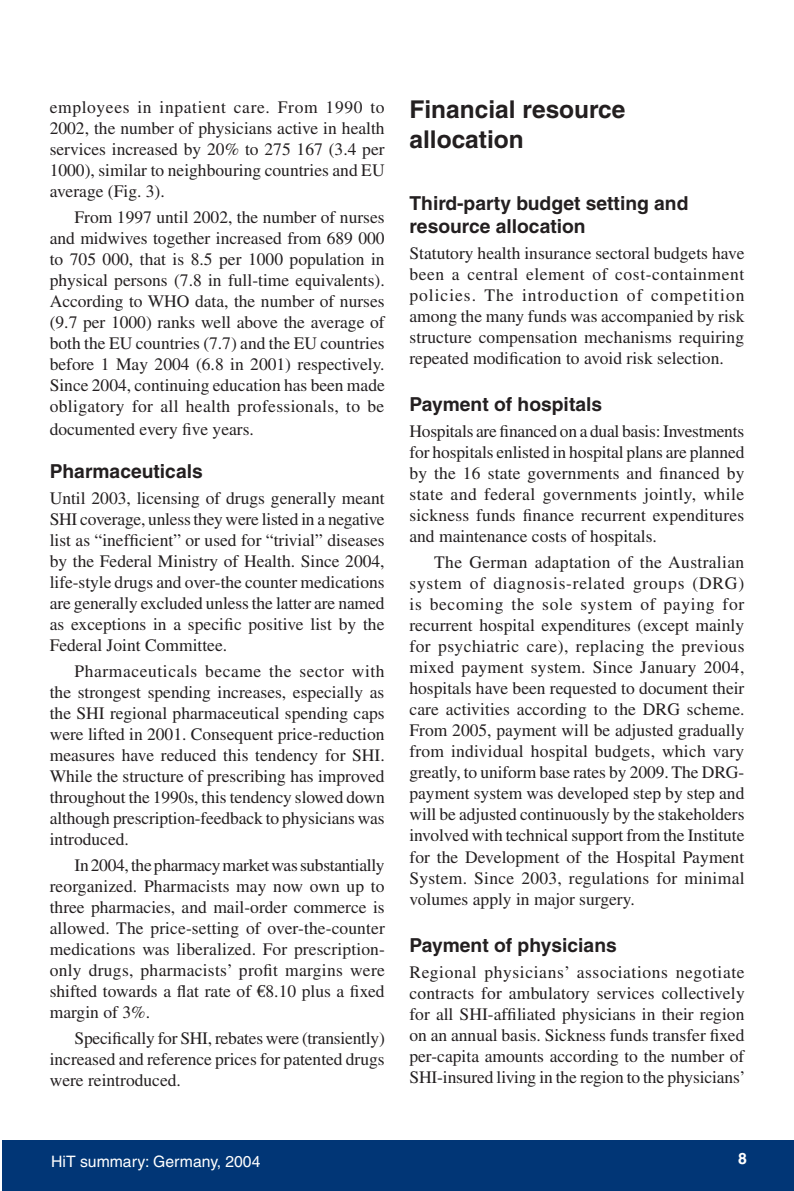
<style>
.page{position:relative;width:794px;height:1191px;background:#fff}
.page>*{position:absolute;margin:0;border:0;box-sizing:border-box;transform-origin:0 0}
.t1{font:700 24.5px/29.4px "Helvetica";color:#231f20}
.t2{font:700 19.25px/22.8px "Helvetica";color:#231f20}
.t3{font:17.5px/21px "Times";color:#231f20;text-align:justify}
.t4{font:15.75px "Helvetica";color:#fff}
.t5{font:700 15.75px "Helvetica";color:#fff}
.s1{font-family:"Euro Serif"}
</style>
<div class="page">
<div style="left:2px;top:1140px;width:792px;height:51px;background:#013676"></div>
<p class="t3" style="left:50px;top:96px;width:336px">employees in inpatient care. From 1990 to 2002, the number of physicians active in health services increased by 20% to 275 167 (3.4 per 1000), similar to neighbouring countries and EU average (Fig. 3).</p>
<p class="t3" style="left:50px;top:206px;width:337px;text-indent:25px">From 1997 until 2002, the number of nurses and midwives together increased from 689 000 to 705 000, that is 8.5 per 1000 population in physical persons (7.8 in full-time equivalents).<br>According to WHO data, the number of nurses (9.7 per 1000) ranks well above the average of both the EU countries (7.7) and the EU countries before 1 May 2004 (6.8 in 2001) respectively.<br>Since 2004, continuing education has been made obligatory for all health professionals, to be</p>
<p class="t3" style="left:50px;top:419px;width:206px">documented every five years.</p>
<p class="t2" style="left:50px;top:459px;width:154px">Pharmaceuticals</p>
<p class="t3" style="left:50px;top:487px;width:336px">Until 2003, licensing of drugs generally meant SHI coverage, unless they were listed in a negative list as “inefficient” or used for “trivial” diseases by the Federal Ministry of Health. Since 2004, life-style drugs and over-the counter medications are generally excluded unless the latter are named as exceptions in a specific positive list by the Federal Joint Committee.</p>
<p class="t3" style="left:50px;top:660px;width:336px;text-indent:25px">Pharmaceuticals became the sector with the strongest spending increases, especially as the SHI regional pharmaceutical spending caps were lifted in 2001. Consequent price-reduction measures have reduced this tendency for SHI.<br>While the structure of prescribing has improved throughout the 1990s, this tendency slowed down although prescription-feedback to physicians was introduced.</p>
<p class="t3" style="left:50px;top:854px;width:337px;text-indent:25px">In 2004, the pharmacy market was substantially reorganized. Pharmacists may now own up to three pharmacies, and mail-order commerce is allowed. The price-setting of over-the-counter medications was liberalized. For prescription&shy;only drugs, pharmacists’ profit margins were shifted towards a flat rate of <span class="s1">€</span>8.10 plus a fixed margin of 3%.</p>
<p class="t3" style="left:50px;top:1027px;width:337px;text-indent:25px">Specifically for SHI, rebates were (transiently) increased and reference prices for patented drugs were reintroduced.</p>
<h1 class="t1" style="left:409px;top:94px;width:218px">Financial resource allocation</h1>
<p class="t2" style="left:409px;top:192px;width:280px">Third-party budget setting and resource allocation</p>
<p class="t3" style="left:409px;top:242px;width:336px">Statutory health insurance sectoral budgets have been a central element of cost-containment policies. The introduction of competition among the many funds was accompanied by risk structure compensation mechanisms requiring repeated modification to avoid risk selection.</p>
<p class="t2" style="left:409px;top:393px;width:194px">Payment of hospitals</p>
<p class="t3" style="left:409px;top:421px;width:336px">Hospitals are financed on a dual basis: Investments for hospitals enlisted in hospital plans are planned by the 16 state governments and financed by state and federal governments jointly, while sickness funds finance recurrent expenditures and maintenance costs of hospitals.</p>
<p class="t3" style="left:409px;top:552px;width:337px;text-indent:25px">The German adaptation of the Australian system of diagnosis-related groups (DRG) is becoming the sole system of paying for recurrent hospital expenditures (except mainly for psychiatric care), replacing the previous mixed payment system. Since January 2004, hospitals have been requested to document their care activities according to the DRG scheme.<br>From 2005, payment will be adjusted gradually from individual hospital budgets, which vary greatly, to uniform base rates by 2009. The DRG&shy;payment system was developed step by step and will be adjusted continuously by the stakeholders involved with technical support from the Institute for the Development of the Hospital Payment System. Since 2003, regulations for minimal volumes apply in major surgery.</p>
<p class="t2" style="left:409px;top:933px;width:209px">Payment of physicians</p>
<p class="t3" style="left:409px;top:961px;width:338px">Regional physicians’ associations negotiate contracts for ambulatory services collectively for all SHI-affiliated physicians in their region on an annual basis. Sickness funds transfer fixed per-capita amounts according to the number of SHI-insured living in the region to the physicians’</p>
<p class="t4" style="left:51px;top:1152px;width:211px">HiT summary: Germany, 2004</p>
<p class="t5" style="left:738px;top:1148px;width:10px">8</p>
</div>
